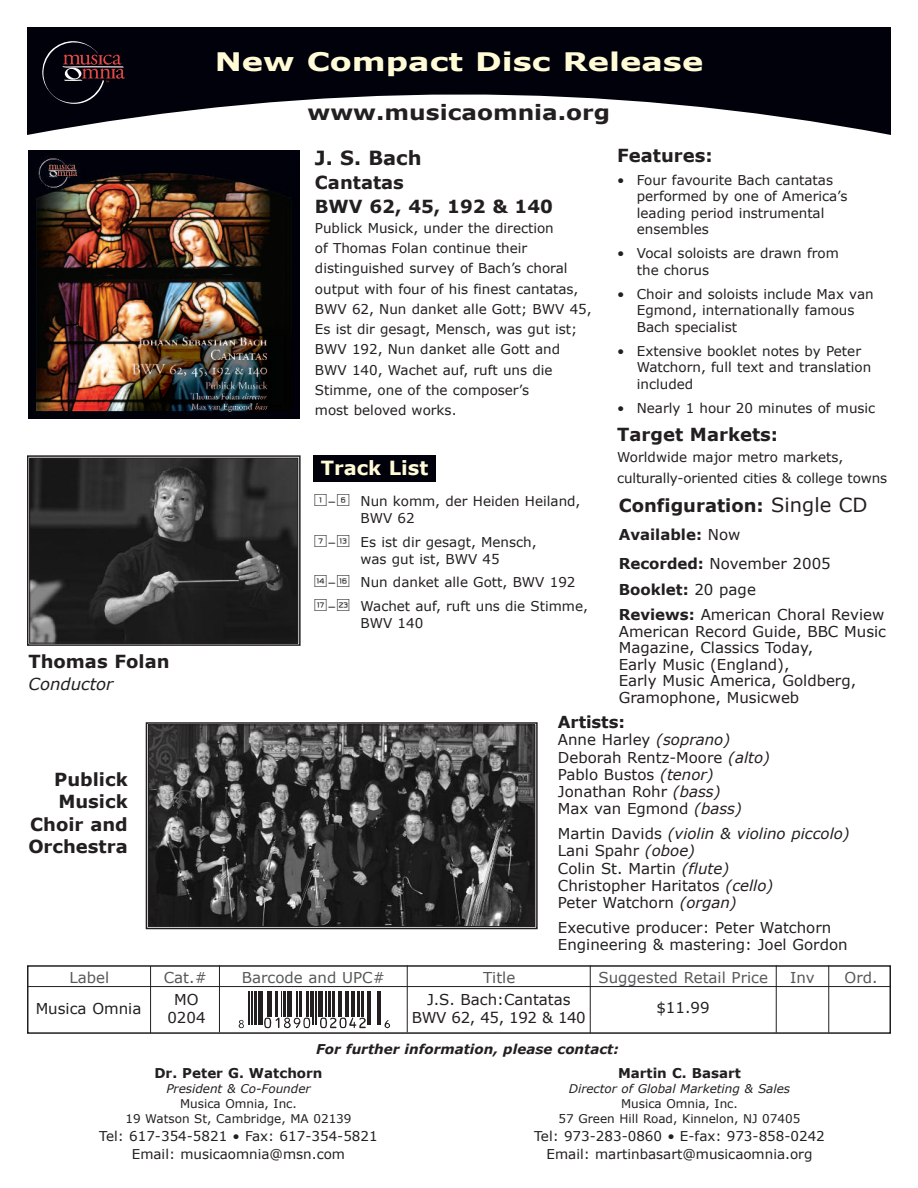
<style>
.page{position:relative;width:918px;height:1188px;background:#fff}
.page>*{position:absolute;margin:0;border:0;box-sizing:border-box;transform-origin:0 0}
.t1{font:700 25.5px "Verdana";color:#fffbd6;scale:1.26 1}
.t2{font:700 21px "Verdana";color:#231f20;scale:1.11 1}
.t3{font:700 19.5px "Verdana";color:#fffbd6}
.t4{font:700 19.5px "Verdana";color:#231f20}
.t5{font:700 18px/22.5px "Verdana";color:#231f20}
.t6{font:italic 16.5px "Verdana";color:#231f20}
.t7{font:700 16.5px "Verdana";letter-spacing:-.005em;color:#231f20}
.t8{font:15px/17.2px "Verdana";color:#231f20}
.t9{font:15px "Verdana";color:#57585a}
.t10{font:700 15px/28.8px "Verdana";color:#231f20}
.t11{font:13.5px/20.2px "Verdana";color:#231f20}
.t12{font:italic 700 13.5px "Verdana";color:#231f20}
.t13{font:700 13.5px "Verdana";color:#231f20}
.t14{font:12px/15px "Verdana";color:#231f20;text-align:center}
.t15{font:italic 12px "Verdana";color:#231f20}
.s1{font-family:"Numbers Style One Square Positive";font-size:15px}
.s2{font-family:"Myriad";font-size:15px}
.s3{font-weight:400;font-size:19.5px}
.s4{font-weight:400}
.s5{font-weight:700}
.s6{font-style:italic}
</style>
<div class="page">
<svg style="left:27px;top:27px;width:864px;height:108px;fill:#00010a"></svg>
<svg style="left:42px;top:41px;width:83px;height:63px;background:#21161e"></svg>
<div style="left:27px;top:965px;width:864px;height:69px;border:2px solid #231f20"></div>
<svg style="left:238px;top:992px;width:150px;height:37px"></svg>
<hr style="left:249px;top:992px;width:1px;height:33px;background:#231f20">
<hr style="left:251px;top:992px;width:1px;height:33px;background:#231f20">
<hr style="left:253px;top:992px;width:1px;height:33px;background:#fff">
<hr style="left:254px;top:992px;width:3px;height:33px;background:#231f20">
<hr style="left:257px;top:992px;width:1px;height:33px;background:#fff">
<hr style="left:258px;top:992px;width:4px;height:33px;background:#231f20">
<hr style="left:313px;top:992px;width:1px;height:33px;background:#231f20">
<hr style="left:316px;top:992px;width:1px;height:33px;background:#231f20">
<div style="left:318px;top:992px;width:5px;height:25px;background:#231f20"></div>
<hr style="left:367px;top:992px;width:1px;height:33px;background:#231f20">
<hr style="left:370px;top:992px;width:1px;height:33px;background:#231f20">
<hr style="left:377px;top:992px;width:1px;height:33px;background:#231f20">
<hr style="left:380px;top:992px;width:1px;height:33px;background:#231f20">
<svg style="left:239px;top:1020px;width:5px;height:8px"></svg>
<svg style="left:264px;top:992px;width:47px;height:36px"></svg>
<svg style="left:320px;top:992px;width:47px;height:36px"></svg>
<svg style="left:384px;top:1020px;width:6px;height:8px"></svg>
<hr style="left:150px;top:966px;width:1px;height:67px;background:#231f20">
<hr style="left:219px;top:965px;width:1px;height:67px;background:#231f20">
<hr style="left:407px;top:965px;width:1px;height:67px;background:#231f20">
<hr style="left:590px;top:965px;width:1px;height:68px;background:#231f20">
<hr style="left:776px;top:965px;width:1px;height:68px;background:#231f20">
<hr style="left:828px;top:965px;width:1px;height:68px;background:#231f20">
<hr style="left:27px;top:986px;width:864px;height:1px;background:#231f20">
<img style="left:31px;top:460px;width:265px;height:181px">
<div style="left:27px;top:455px;width:274px;height:191px;border:2px solid #231f20"></div>
<div style="left:29px;top:458px;width:269px;height:185px;border:1px solid #231f20"></div>
<img style="left:150px;top:727px;width:383px;height:198px">
<div style="left:146px;top:722px;width:392px;height:207px;border:2px solid #231f20"></div>
<div style="left:148px;top:725px;width:387px;height:202px;border:1px solid #231f20"></div>
<div style="left:27px;top:148px;width:274px;height:273px;background:linear-gradient(to right,#00010b,#00010b)"></div>
<img style="left:29px;top:151px;width:270px;height:268px">
<div style="left:313px;top:455px;width:123px;height:27px;background:#00010a"></div>
<h1 class="t1" style="left:215px;top:45px;width:389px">New Compact Disc Release</h1>
<h3 class="t5" style="left:28px;top:649px;width:143px">Thomas Folan</h3>
<p class="t6" style="left:28px;top:673px;width:86px">Conductor</p>
<h3 class="t5" style="left:28px;top:768px;width:101px;text-align:right">Publick<br>Musick<br>Choir and<br>Orchestra</h3>
<h2 class="t2" style="left:308px;top:99px;width:274px">www.musicaomnia.org</h2>
<h3 class="t4" style="left:315px;top:145px;width:108px">J. S. Bach</h3>
<h3 class="t5" style="left:315px;top:169px;width:240px;line-height:24px">Cantatas<br>BWV 62, 45, 192 &amp; 140</h3>
<p class="t11" style="left:315px;top:217px;width:278px">Publick Musick, under the direction<br>of Thomas Folan continue their distinguished survey of Bach’s choral output with four of his finest cantatas, BWV 62, Nun danket alle Gott; BWV 45, Es ist dir gesagt, Mensch, was gut ist; BWV 192, Nun danket alle Gott and BWV 140, Wachet auf, ruft uns die Stimme, one of the composer’s<br>most beloved works.</p>
<h3 class="t3" style="left:321px;top:455px;width:109px">Track List</h3>
<p class="t11" style="left:361px;top:492px;width:221px;line-height:17.4px;text-indent:-47px"><span class="s1">1</span><span class="s2">–</span><span class="s1">6</span> Nun komm, der Heiden Heiland,<br>BWV 62</p>
<p class="t11" style="left:361px;top:532px;width:178px;line-height:17.4px;text-indent:-47px"><span class="s1">7</span><span class="s2">–</span><span class="s1">q</span> Es ist dir gesagt, Mensch, was gut ist, BWV 45</p>
<p class="t11" style="left:313px;top:570px;width:276px;line-height:23.4px"><span class="s1">w</span><span class="s2">–</span><span class="s1">r</span> Nun danket alle Gott, BWV 192 <span class="s1">t</span><span class="s2">–</span><span class="s1">[</span> Wachet auf, ruft uns die Stimme,</p>
<p class="t11" style="left:361px;top:613px;width:64px">BWV 140</p>
<h3 class="t5" style="left:617px;top:144px;width:97px">Features:</h3>
<p class="t11" style="left:637px;top:171px;width:212px;line-height:16.5px;text-indent:-20px">• Four favourite Bach cantatas performed by one of America’s leading period instrumental ensembles</p>
<p class="t11" style="left:637px;top:245px;width:204px;line-height:16.5px;text-indent:-20px">• Vocal soloists are drawn from the chorus</p>
<p class="t11" style="left:637px;top:285px;width:238px;line-height:16.5px;text-indent:-20px">• Choir and soloists include Max van<br>Egmond, internationally famous<br>Bach specialist</p>
<p class="t11" style="left:637px;top:342px;width:236px;line-height:16.5px;text-indent:-20px">• Extensive booklet notes by Peter<br>Watchorn, full text and translation included</p>
<p class="t11" style="left:617px;top:397px;width:260px">• Nearly 1 hour 20 minutes of music</p>
<h3 class="t5" style="left:617px;top:423px;width:162px">Target Markets:</h3>
<p class="t11" style="left:617px;top:446px;width:271px;line-height:21px">Worldwide major metro markets, culturally-oriented cities &amp; college towns</p>
<h3 class="t5" style="left:619px;top:493px;width:250px">Configuration: <span class="s3">Single CD</span></h3>
<p class="t10" style="left:619px;top:520px;width:214px">Available: <span class="s4">Now<br></span>Recorded: <span class="s4">November 2005</span></p>
<p class="t8" style="left:619px;top:576px;width:267px;line-height:25.5px"><span class="s5">Booklet:</span> 20 page<br><span class="s5">Reviews:</span> American Choral Review</p>
<p class="t8" style="left:619px;top:622px;width:269px;line-height:16.5px">American Record Guide, BBC Music<br>Magazine, Classics Today,<br>Early Music (England),<br>Early Music America, Goldberg,<br>Gramophone, Musicweb</p>
<p class="t7" style="left:558px;top:712px;width:69px">Artists:</p>
<p class="t8" style="left:558px;top:731px;width:214px">Anne Harley <span class="s6">(soprano)<br></span>Deborah Rentz-Moore <span class="s6">(alto)<br></span>Pablo Bustos <span class="s6">(tenor)<br></span>Jonathan Rohr <span class="s6">(bass)<br></span>Max van Egmond <span class="s6">(bass)</span></p>
<p class="t8" style="left:558px;top:825px;width:293px">Martin Davids <span class="s6">(violin &amp; violino piccolo)<br></span>Lani Spahr <span class="s6">(oboe)<br></span>Colin St. Martin <span class="s6">(flute)<br></span>Christopher Haritatos <span class="s6">(cello)<br></span>Peter Watchorn <span class="s6">(organ)</span></p>
<p class="t8" style="left:558px;top:918px;width:291px">Executive producer: Peter Watchorn<br>Engineering &amp; mastering: Joel Gordon</p>
<p class="t9" style="left:69px;top:968px;width:41px">Label</p>
<p class="t9" style="left:164px;top:968px;width:45px">Cat.#</p>
<p class="t9" style="left:242px;top:968px;width:145px">Barcode and UPC#</p>
<p class="t9" style="left:483px;top:968px;width:34px">Title</p>
<p class="t9" style="left:599px;top:968px;width:171px">Suggested Retail Price</p>
<p class="t9" style="left:790px;top:968px;width:26px">Inv</p>
<p class="t9" style="left:845px;top:968px;width:35px">Ord.</p>
<p class="t8" style="left:36px;top:999px;width:107px">Musica Omnia</p>
<p class="t8" style="left:167px;top:990px;width:40px;line-height:18px;text-align:center">MO<br>0204</p>
<p class="t8" style="left:412px;top:990px;width:175px;line-height:18px;text-align:center">J.S. Bach:Cantatas<br>BWV 62, 45, 192 &amp; 140</p>
<p class="t8" style="left:656px;top:998px;width:55px">$11.99</p>
<p class="t12" style="left:316px;top:1040px;width:304px">For further information, please contact:</p>
<p class="t13" style="left:154px;top:1065px;width:170px">Dr. Peter G. Watchorn</p>
<p class="t15" style="left:166px;top:1081px;width:146px">President &amp; Co-Founder</p>
<p class="t14" style="left:125px;top:1096px;width:228px">Musica Omnia, Inc.<br>19 Watson St, Cambridge, MA 02139</p>
<p class="t11" style="left:99px;top:1127px;width:280px;line-height:18px;text-align:center">Tel: 617-354-5821 • Fax: 617-354-5821<br>Email: musicaomnia@msn.com</p>
<p class="t13" style="left:618px;top:1065px;width:124px">Martin C. Basart</p>
<p class="t15" style="left:569px;top:1081px;width:223px">Director of Global Marketing &amp; Sales</p>
<p class="t14" style="left:559px;top:1096px;width:243px">Musica Omnia, Inc.<br>57 Green Hill Road, Kinnelon, NJ 07405</p>
<p class="t11" style="left:534px;top:1127px;width:292px;line-height:18px;text-align:center">Tel: 973-283-0860 • E-fax: 973-858-0242<br>Email: martinbasart@musicaomnia.org</p>
</div>
